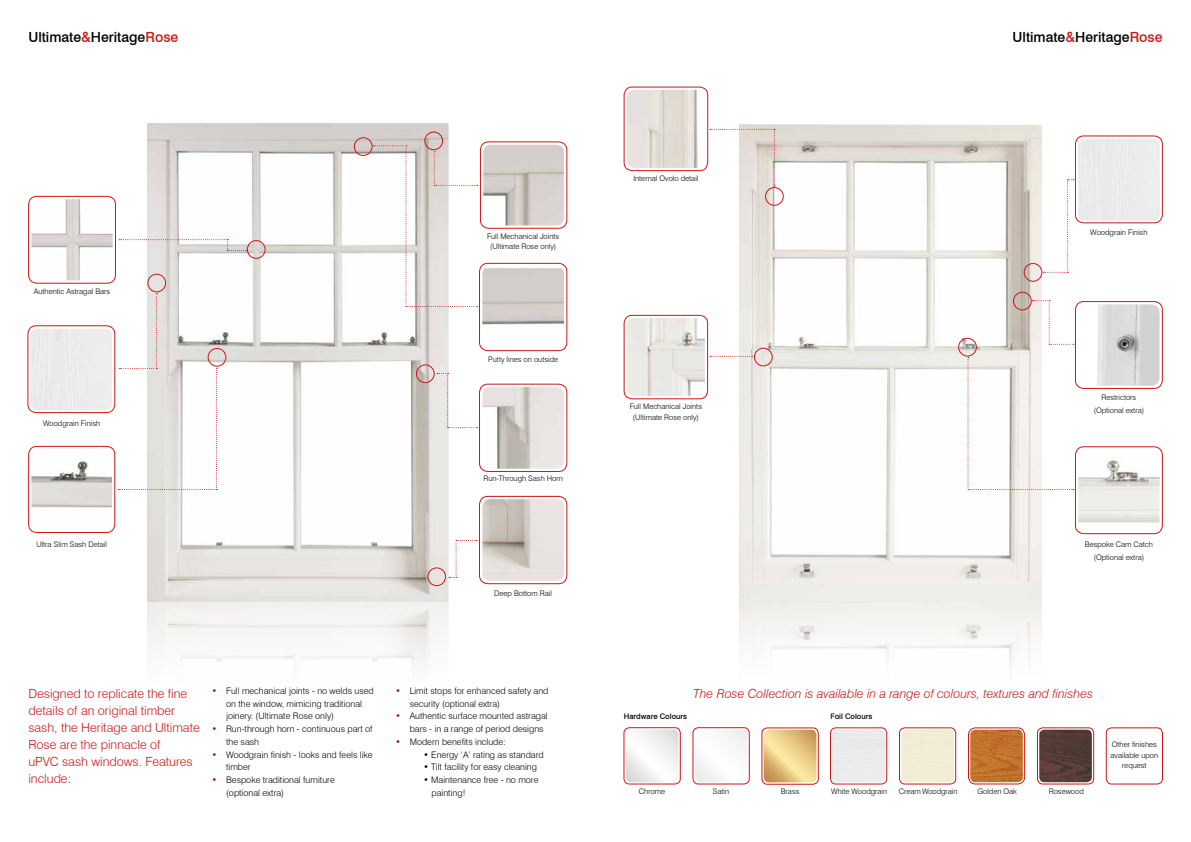
<style>
.page{position:relative;width:1191px;height:842px;background:#fff}
.page>*{position:absolute;margin:0;border:0;box-sizing:border-box;transform-origin:0 0}
.t1{font:500 14px "Swiss 721 BT";color:#000}
.t2{font:300 12.6px/17px "Swiss 721 BT";color:#cc1718}
.t3{font:italic 300 12.6px "Swiss 721 BT";color:#cc1718}
.t4{font:300 9px/12.8px "Swiss 721 BT";color:#000}
.t5{font:300 7.6px/10.6px "Swiss 721 BT";color:#000;text-align:center}
.t6{font:500 7.6px "Swiss 721 BT";color:#000}
.s1{color:#cc1718}
.s2{color:#91140b}
</style>
<div class="page">
<div style="left:1075px;top:301px;width:87px;height:88px;border:1px solid #cc1718;border-radius:8px"></div>
<img style="left:147px;top:124px;width:301px;height:478px">
<img style="left:739px;top:124px;width:302px;height:546px">
<div style="left:624px;top:87px;width:84px;height:84px;border:1px solid #cc1718;border-radius:8px"></div>
<img style="left:627px;top:90px;width:72px;height:78px">
<div style="left:765px;top:187px;width:18px;height:18px;border:1px solid #cc1718;border-radius:50%"></div>
<svg style="left:710px;top:129px;width:65px;height:57px"></svg>
<div style="left:1024px;top:263px;width:18px;height:18px;border:1px solid #cc1718;border-radius:50%"></div>
<svg style="left:1043px;top:179px;width:31px;height:94px"></svg>
<img style="left:1098px;top:304px;width:61px;height:82px">
<div style="left:1013px;top:292px;width:18px;height:18px;border:1px solid #cc1718;border-radius:50%"></div>
<div style="left:28px;top:196px;width:88px;height:87px;border:1px solid #cc1718;border-radius:8px"></div>
<img style="left:31px;top:199px;width:82px;height:81px">
<div style="left:28px;top:446px;width:87px;height:87px;border:1px solid #cc1718;border-radius:8px"></div>
<img style="left:31px;top:449px;width:81px;height:81px">
<div style="left:480px;top:142px;width:87px;height:87px;border:1px solid #cc1718;border-radius:8px"></div>
<img style="left:483px;top:145px;width:81px;height:80px">
<div style="left:479px;top:384px;width:88px;height:88px;border:1px solid #cc1718;border-radius:8px"></div>
<img style="left:482px;top:387px;width:82px;height:82px">
<div style="left:479px;top:496px;width:88px;height:88px;border:1px solid #cc1718;border-radius:8px"></div>
<img style="left:482px;top:499px;width:82px;height:82px">
<div style="left:479px;top:263px;width:88px;height:88px;border:1px solid #cc1718;border-radius:8px"></div>
<img style="left:482px;top:266px;width:82px;height:82px">
<div style="left:1075px;top:446px;width:87px;height:88px;border:1px solid #cc1718;border-radius:8px"></div>
<img style="left:1078px;top:460px;width:81px;height:71px">
<div style="left:958px;top:338px;width:18px;height:18px;border:1px solid #cc1718;border-radius:50%"></div>
<div style="left:247px;top:240px;width:18px;height:18px;border:1px solid #cc1718;border-radius:50%"></div>
<div style="left:148px;top:274px;width:18px;height:18px;border:1px solid #cc1718;border-radius:50%"></div>
<div style="left:208px;top:348px;width:18px;height:18px;border:1px solid #cc1718;border-radius:50%"></div>
<div style="left:424px;top:132px;width:19px;height:18px;border:1px solid #cc1718;border-radius:50%"></div>
<div style="left:354px;top:138px;width:18px;height:18px;border:1px solid #cc1718;border-radius:50%"></div>
<div style="left:416px;top:365px;width:18px;height:18px;border:1px solid #cc1718;border-radius:50%"></div>
<div style="left:427px;top:568px;width:19px;height:18px;border:1px solid #cc1718;border-radius:50%"></div>
<svg style="left:119px;top:239px;width:129px;height:12px"></svg>
<svg style="left:118px;top:293px;width:99px;height:197px"></svg>
<svg style="left:373px;top:145px;width:104px;height:162px"></svg>
<svg style="left:437px;top:373px;width:40px;height:55px"></svg>
<svg style="left:449px;top:540px;width:28px;height:38px"></svg>
<div style="left:28px;top:325px;width:87px;height:88px;border:1px solid #cc1718;border-radius:8px"></div>
<div style="left:31px;top:329px;width:81px;height:81px;background:#ececec"></div>
<div style="left:1075px;top:136px;width:87px;height:87px;border:1px solid #cc1718;border-radius:8px"></div>
<div style="left:1078px;top:139px;width:81px;height:81px;background:#ececec"></div>
<div style="left:624px;top:315px;width:84px;height:84px;border:1px solid #cc1718;border-radius:8px"></div>
<img style="left:627px;top:318px;width:78px;height:78px">
<div style="left:754px;top:348px;width:18px;height:18px;border:1px solid #cc1718;border-radius:50%"></div>
<svg style="left:710px;top:356px;width:42px;height:1px"></svg>
<svg style="left:967px;top:300px;width:131px;height:190px"></svg>
<div style="left:693px;top:727px;width:56px;height:57px;border:1px solid #cc1718;border-radius:5px"></div>
<div style="left:695px;top:729px;width:52px;height:53px;background:#f9f9f9;border-radius:5px"></div>
<div style="left:624px;top:727px;width:56px;height:57px;border:1px solid #cc1718;border-radius:5px"></div>
<svg style="left:626px;top:729px;width:52px;height:53px"></svg>
<div style="left:762px;top:728px;width:56px;height:56px;border:1px solid #cc1718;border-radius:5px"></div>
<svg style="left:764px;top:730px;width:52px;height:52px;background:#e7c882"></svg>
<div style="left:830px;top:728px;width:57px;height:56px;border:1px solid #cc1718;border-radius:5px"></div>
<div style="left:1037px;top:728px;width:56px;height:56px;border:1px solid #cc1718;border-radius:5px"></div>
<img style="left:1039px;top:730px;width:52px;height:52px">
<div style="left:968px;top:728px;width:56px;height:56px;border:1px solid #cc1718;border-radius:7px"></div>
<img style="left:970px;top:730px;width:52px;height:52px">
<div style="left:899px;top:728px;width:56px;height:56px;border:1px solid #cc1718;border-radius:5px"></div>
<div style="left:1106px;top:728px;width:56px;height:56px;border:1px solid #cc1718;border-radius:5px"></div>
<h1 class="t1" style="left:28px;top:28px;width:151px">Ultimate<span class="s1">&amp;</span>Heritage<span class="s1">Rose</span></h1>
<h1 class="t1" style="left:1012px;top:28px;width:151px">Ultimate<span class="s1">&amp;</span>Heritage<span class="s1">Rose</span></h1>
<p class="t5" style="left:34px;top:286px;width:78px">Authentic Astragal Bars</p>
<p class="t5" style="left:43px;top:418px;width:59px">Woodgrain Finish</p>
<p class="t5" style="left:36px;top:539px;width:72px">Ultra Slim Sash Detail</p>
<p class="t5" style="left:487px;top:231px;width:74px">Full Mechanical Joints (Ultimate Rose only)</p>
<p class="t5" style="left:488px;top:354px;width:71px">Putty lines on outside</p>
<p class="t5" style="left:483px;top:473px;width:81px">Run-Through Sash Horn</p>
<p class="t5" style="left:494px;top:588px;width:59px">Deep Bottom Rail</p>
<h2 class="t2" style="left:28px;top:685px;width:173px">Designed to replicate the fine details of an original timber sash, the Heritage and Ultimate<br>Rose are the pinnacle of<br>uPVC sash windows. Features include:</h2>
<p class="t4" style="left:226px;top:684px;width:149px;text-indent:-14px"><span class="s2">•</span> Full mechanical joints - no welds used on the window, mimicing traditional joinery. (Ultimate Rose only)</p>
<p class="t4" style="left:226px;top:722px;width:148px;text-indent:-14px"><span class="s2">•</span> Run-through horn - continuous part of the sash</p>
<p class="t4" style="left:226px;top:748px;width:148px;text-indent:-14px"><span class="s2">•</span> Woodgrain finish - looks and feels like timber</p>
<p class="t4" style="left:226px;top:773px;width:110px;text-indent:-14px"><span class="s2">•</span> Bespoke traditional furniture (optional extra)</p>
<p class="t4" style="left:410px;top:684px;width:140px;text-indent:-14px"><span class="s2">•</span> Limit stops for enhanced safety and security (optional extra)</p>
<p class="t4" style="left:410px;top:710px;width:139px;text-indent:-14px"><span class="s2">•</span> Authentic surface mounted astragal bars - in a range of period designs</p>
<p class="t4" style="left:395px;top:735px;width:112px"><span class="s2">•</span> Modern benefits include:</p>
<p class="t4" style="left:423px;top:748px;width:122px">• Energy ‘A’ rating as standard</p>
<p class="t4" style="left:423px;top:761px;width:115px">• Tilt facility for easy cleaning</p>
<p class="t4" style="left:431px;top:773px;width:108px;text-indent:-8px">• Maintenance free - no more painting!</p>
<p class="t5" style="left:633px;top:173px;width:67px">Internal Ovolo detail</p>
<p class="t5" style="left:629px;top:401px;width:74px">Full Mechanical Joints (Ultimate Rose only)</p>
<p class="t5" style="left:1090px;top:227px;width:59px">Woodgrain Finish</p>
<p class="t5" style="left:1093px;top:391px;width:52px;line-height:12.8px">Restrictors (Optional extra)</p>
<p class="t5" style="left:1084px;top:538px;width:70px;line-height:12.8px">Bespoke Cam Catch (Optional extra)</p>
<h2 class="t3" style="left:693px;top:686px;width:401px">The Rose Collection is available in a range of colours, textures and finishes</h2>
<p class="t6" style="left:624px;top:712px;width:65px">Hardware Colours</p>
<p class="t6" style="left:830px;top:712px;width:44px">Foil Colours</p>
<p class="t5" style="left:639px;top:786px;width:28px">Chrome</p>
<p class="t5" style="left:713px;top:786px;width:18px">Satin</p>
<p class="t5" style="left:780px;top:786px;width:20px">Brass</p>
<p class="t5" style="left:831px;top:786px;width:58px">White Woodgrain</p>
<p class="t5" style="left:899px;top:786px;width:60px">Cream Woodgrain</p>
<p class="t5" style="left:977px;top:786px;width:41px">Golden Oak</p>
<p class="t5" style="left:1048px;top:786px;width:37px">Rosewood</p>
<p class="t5" style="left:1110px;top:739px;width:49px">Other finishes available upon request</p>
</div>
